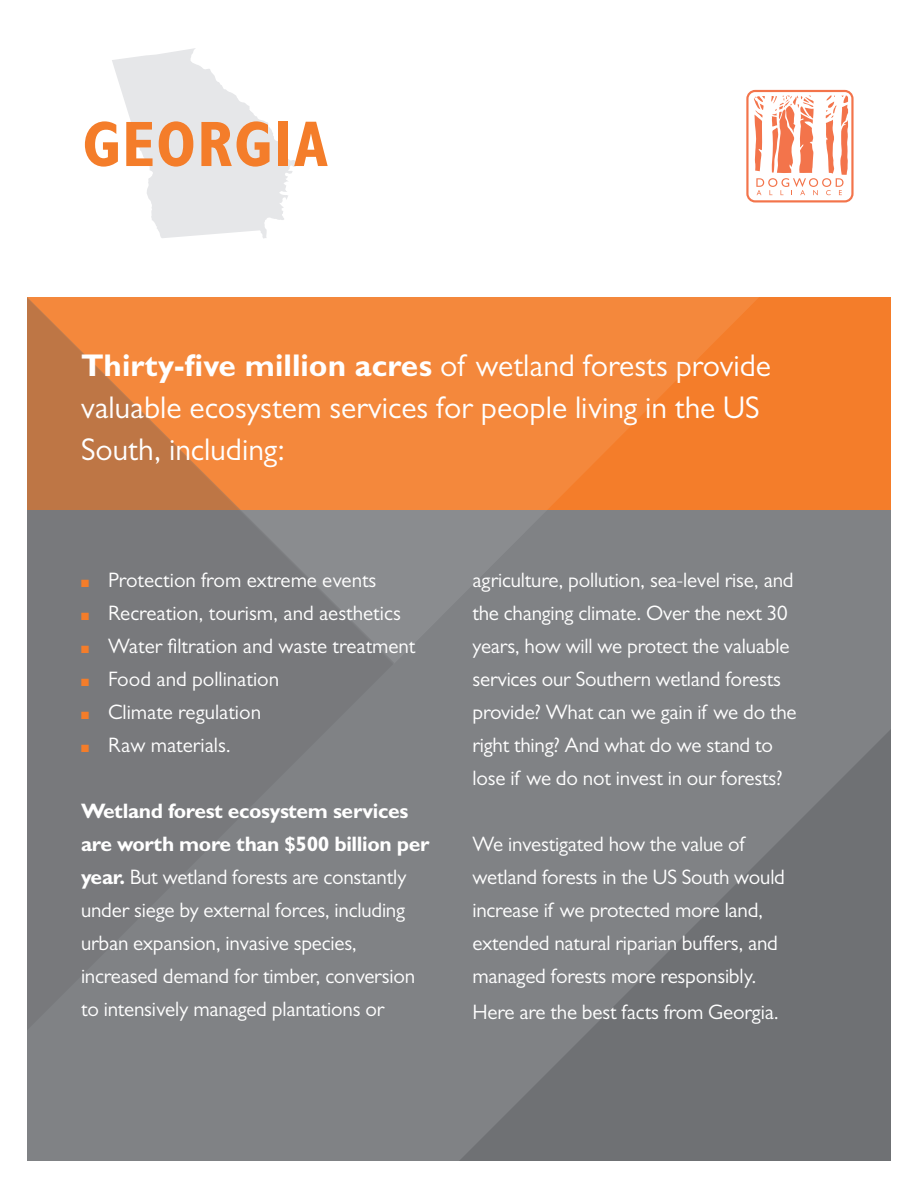
<style>
.page{position:relative;width:918px;height:1188px;background:#fff}
.page>*{position:absolute;margin:0;border:0;box-sizing:border-box;transform-origin:0 0}
.t1{font:700 condensed 64.5px "Gill Sans MT Pro";letter-spacing:.02em;color:#f47d2a}
.t2{font:31.5px/42px "Gill Sans MT Std";color:#fff}
.t3{font:21px/33px "Gill Sans MT Std";letter-spacing:-.01em;color:#fff}
.s1{font-weight:700}
.s2{color:#f47d2a}
</style>
<div class="page">
<div style="left:27px;top:297px;width:864px;height:864px;background:#808285"></div>
<div style="left:27px;top:297px;width:864px;height:213px;background:#f47d2a"></div>
<svg style="left:460px;top:730px;width:431px;height:431px;fill:#6f7174"></svg>
<svg style="left:394px;top:297px;width:365px;height:213px;fill:#f4883c"></svg>
<svg style="left:27px;top:297px;width:367px;height:213px;background:#e4823e"></svg>
<svg style="left:746px;top:90px;width:108px;height:112px"></svg>
<svg style="left:749px;top:92px;width:102px;height:108px"></svg>
<svg style="left:112px;top:48px;width:184px;height:191px"></svg>
<p class="t1" style="left:82px;top:106px;width:247px">GEORGIA</p>
<p class="t2" style="left:81px;top:344px;width:692px"><span class="s1">Thirty-five million acres</span> of wetland forests provide valuable ecosystem services for people living in the US<br>South, including:</p>
<p class="t3" style="left:81px;top:563px;width:297px"><span class="s2">■</span> Protection from extreme events</p>
<p class="t3" style="left:81px;top:596px;width:321px"><span class="s2">■</span> Recreation, tourism, and aesthetics</p>
<p class="t3" style="left:81px;top:629px;width:336px"><span class="s2">■</span> Water filtration and waste treatment</p>
<p class="t3" style="left:81px;top:662px;width:200px"><span class="s2">■</span> Food and pollination</p>
<p class="t3" style="left:81px;top:695px;width:182px"><span class="s2">■</span> Climate regulation</p>
<p class="t3" style="left:81px;top:728px;width:151px"><span class="s2">■</span> Raw materials.</p>
<p class="t3" style="left:81px;top:794px;width:350px"><span class="s1">Wetland forest ecosystem services are worth more than $500 billion per year.</span> But wetland forests are constantly under siege by external forces, including urban expansion, invasive species, increased demand for timber, conversion to intensively managed plantations or</p>
<p class="t3" style="left:472px;top:563px;width:326px">agriculture, pollution, sea-level rise, and the changing climate. Over the next 30 years, how will we protect the valuable services our Southern wetland forests provide? What can we gain if we do the right thing? And what do we stand to lose if we do not invest in our forests?</p>
<p class="t3" style="left:472px;top:827px;width:314px">We investigated how the value of wetland forests in the US South would increase if we protected more land, extended natural riparian buffers, and managed forests more responsibly.</p>
<p class="t3" style="left:472px;top:995px;width:308px">Here are the best facts from Georgia.</p>
</div>
